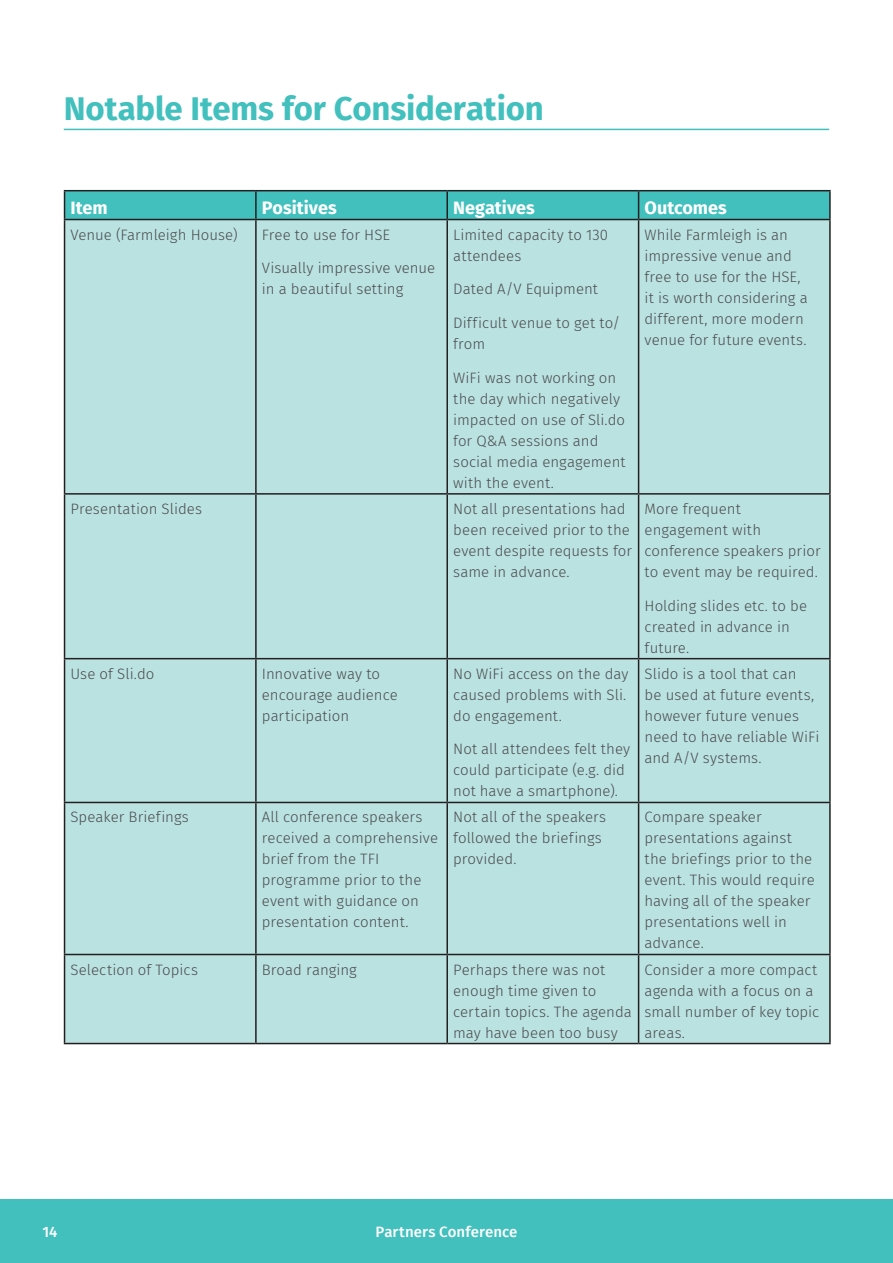
<style>
.page{position:relative;width:893px;height:1263px;background:#fff}
.page>*{position:absolute;margin:0;border:0;box-sizing:border-box;transform-origin:0 0}
.H1_-_TOC1{font:700 33px "Fira Sans";letter-spacing:-.005em;color:#42c0bd}
.B1{font:700 18px "Fira Sans";color:#fff}
.B1-2{font:300 15px/21px "Fira Sans";color:#4b4c4d}
.t1{font:500 15px "Fira Sans";letter-spacing:.005em;color:#fff}
</style>
<div class="page">
<div style="left:0;top:1199px;width:893px;height:64px;background:#42c0bd"></div>
<hr style="left:64px;top:129px;width:765px;height:1px;background:#42c0bd">
<div style="left:65px;top:220px;width:764px;height:823px;background:#bae2e1"></div>
<hr style="left:64px;top:190px;width:192px;height:1px;background:#231f20">
<hr style="left:256px;top:190px;width:191px;height:1px;background:#231f20">
<hr style="left:447px;top:190px;width:192px;height:1px;background:#231f20">
<hr style="left:639px;top:190px;width:192px;height:1px;background:#231f20">
<svg style="left:64px;top:191px;width:765px;height:28px;background:#40bab7"></svg>
<hr style="left:829px;top:191px;width:2px;height:28px;background:#231f20">
<hr style="left:64px;top:219px;width:192px;height:1px;background:#231f20">
<hr style="left:64px;top:220px;width:1px;height:273px;background:#231f20">
<hr style="left:256px;top:219px;width:191px;height:1px;background:#231f20">
<hr style="left:255px;top:220px;width:2px;height:273px;background:#231f20">
<hr style="left:447px;top:219px;width:192px;height:1px;background:#231f20">
<hr style="left:446px;top:220px;width:2px;height:273px;background:#231f20">
<hr style="left:639px;top:219px;width:192px;height:1px;background:#231f20">
<hr style="left:638px;top:220px;width:1px;height:273px;background:#231f20">
<hr style="left:829px;top:220px;width:2px;height:273px;background:#231f20">
<hr style="left:64px;top:493px;width:192px;height:2px;background:#231f20">
<hr style="left:64px;top:495px;width:1px;height:163px;background:#231f20">
<hr style="left:256px;top:493px;width:191px;height:2px;background:#231f20">
<hr style="left:255px;top:495px;width:2px;height:163px;background:#231f20">
<hr style="left:447px;top:493px;width:192px;height:2px;background:#231f20">
<hr style="left:446px;top:495px;width:2px;height:163px;background:#231f20">
<hr style="left:639px;top:493px;width:192px;height:2px;background:#231f20">
<hr style="left:638px;top:495px;width:1px;height:163px;background:#231f20">
<hr style="left:829px;top:495px;width:2px;height:163px;background:#231f20">
<hr style="left:64px;top:658px;width:192px;height:1px;background:#231f20">
<hr style="left:64px;top:659px;width:1px;height:143px;background:#231f20">
<hr style="left:256px;top:658px;width:191px;height:1px;background:#231f20">
<hr style="left:255px;top:659px;width:2px;height:143px;background:#231f20">
<hr style="left:447px;top:658px;width:192px;height:1px;background:#231f20">
<hr style="left:446px;top:659px;width:2px;height:143px;background:#231f20">
<hr style="left:639px;top:658px;width:192px;height:1px;background:#231f20">
<hr style="left:638px;top:659px;width:1px;height:143px;background:#231f20">
<hr style="left:829px;top:659px;width:2px;height:143px;background:#231f20">
<hr style="left:64px;top:802px;width:192px;height:1px;background:#231f20">
<hr style="left:64px;top:803px;width:1px;height:151px;background:#231f20">
<hr style="left:256px;top:802px;width:191px;height:1px;background:#231f20">
<hr style="left:255px;top:803px;width:2px;height:151px;background:#231f20">
<hr style="left:447px;top:802px;width:192px;height:1px;background:#231f20">
<hr style="left:446px;top:803px;width:2px;height:151px;background:#231f20">
<hr style="left:639px;top:802px;width:192px;height:1px;background:#231f20">
<hr style="left:638px;top:803px;width:1px;height:151px;background:#231f20">
<hr style="left:829px;top:803px;width:2px;height:151px;background:#231f20">
<hr style="left:64px;top:954px;width:192px;height:1px;background:#231f20">
<hr style="left:64px;top:955px;width:1px;height:88px;background:#231f20">
<hr style="left:256px;top:954px;width:191px;height:1px;background:#231f20">
<hr style="left:255px;top:955px;width:2px;height:88px;background:#231f20">
<hr style="left:447px;top:954px;width:192px;height:1px;background:#231f20">
<hr style="left:446px;top:955px;width:2px;height:88px;background:#231f20">
<hr style="left:639px;top:954px;width:192px;height:1px;background:#231f20">
<hr style="left:638px;top:955px;width:1px;height:88px;background:#231f20">
<hr style="left:829px;top:955px;width:2px;height:88px;background:#231f20">
<hr style="left:64px;top:1043px;width:192px;height:1px;background:#231f20">
<hr style="left:256px;top:1043px;width:191px;height:1px;background:#231f20">
<hr style="left:447px;top:1043px;width:192px;height:1px;background:#231f20">
<hr style="left:639px;top:1043px;width:192px;height:1px;background:#231f20">
<p class="H1_-_TOC1" style="left:64px;top:81px;width:482px">Notable Items for Consideration</p>
<p class="B1" style="left:71px;top:192px;width:39px">Item</p>
<p class="B1" style="left:262px;top:192px;width:76px">Positives</p>
<p class="B1" style="left:453px;top:192px;width:83px">Negatives</p>
<p class="B1" style="left:645px;top:192px;width:84px">Outcomes</p>
<p class="B1-2" style="left:71px;top:224px;width:169px">Venue (Farmleigh House)</p>
<p class="B1-2" style="left:262px;top:224px;width:130px">Free to use for HSE</p>
<p class="B1-2" style="left:262px;top:257px;width:175px">Visually impressive venue in a beautiful setting</p>
<p class="B1-2" style="left:645px;top:224px;width:165px">While Farmleigh is an impressive venue and free to use for the HSE, it is worth considering a different, more modern venue for future events.</p>
<p class="B1-2" style="left:453px;top:224px;width:156px">Limited capacity to 130 attendees</p>
<p class="B1-2" style="left:453px;top:278px;width:146px">Dated A/V Equipment</p>
<p class="B1-2" style="left:453px;top:312px;width:169px">Difficult venue to get to/ from</p>
<p class="B1-2" style="left:453px;top:367px;width:174px">WiFi was not working on the day which negatively impacted on use of Sli.do for Q&amp;A sessions and social media engagement with the event.</p>
<p class="B1-2" style="left:71px;top:498px;width:133px">Presentation Slides</p>
<p class="B1-2" style="left:453px;top:498px;width:180px">Not all presentations had been received prior to the event despite requests for same in advance.</p>
<p class="B1-2" style="left:645px;top:498px;width:177px">More frequent engagement with conference speakers prior to event may be required.</p>
<p class="B1-2" style="left:645px;top:595px;width:164px">Holding slides etc. to be created in advance in future.</p>
<p class="B1-2" style="left:71px;top:663px;width:85px">Use of Sli.do</p>
<p class="B1-2" style="left:262px;top:663px;width:137px">Innovative way to encourage audience participation</p>
<p class="B1-2" style="left:453px;top:663px;width:177px">No WiFi access on the day caused problems with Sli. do engagement.</p>
<p class="B1-2" style="left:453px;top:739px;width:179px">Not all attendees felt they could participate (e.g. did not have a smartphone).</p>
<p class="B1-2" style="left:645px;top:663px;width:176px">Slido is a tool that can<br>be used at future events, however future venues need to have reliable WiFi and A/V systems.</p>
<p class="B1-2" style="left:71px;top:807px;width:120px">Speaker Briefings</p>
<p class="B1-2" style="left:262px;top:807px;width:178px">All conference speakers received a comprehensive brief from the TFI programme prior to the event with guidance on presentation content.</p>
<p class="B1-2" style="left:453px;top:807px;width:154px">Not all of the speakers followed the briefings provided.</p>
<p class="B1-2" style="left:645px;top:807px;width:172px">Compare speaker presentations against the briefings prior to the event. This would require having all of the speaker presentations well in advance.</p>
<p class="B1-2" style="left:71px;top:959px;width:129px">Selection of Topics</p>
<p class="B1-2" style="left:262px;top:959px;width:96px">Broad ranging</p>
<p class="B1-2" style="left:453px;top:959px;width:180px">Perhaps there was not enough time given to certain topics. The agenda may have been too busy</p>
<p class="B1-2" style="left:645px;top:959px;width:176px">Consider a more compact agenda with a focus on a small number of key topic areas.</p>
<p class="t1" style="left:43px;top:1219px;width:16px">14</p>
<p class="t1" style="left:376px;top:1219px;width:143px">Partners Conference</p>
</div>
